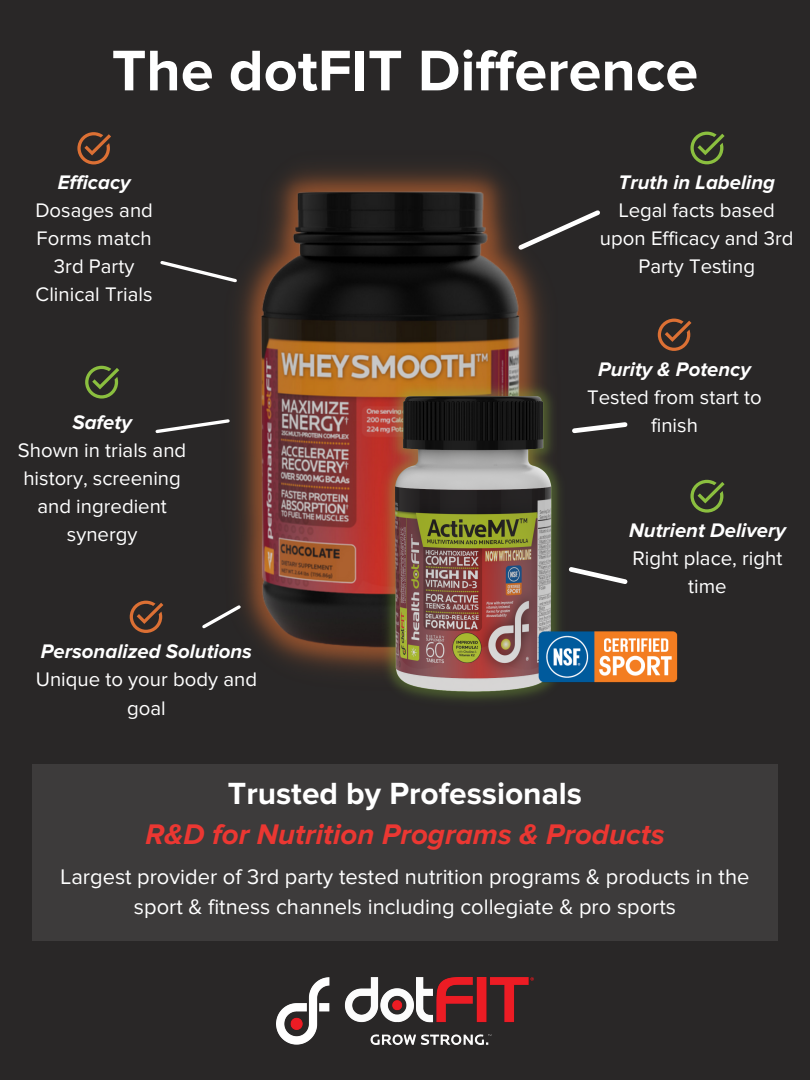
<style>
.page{position:relative;width:810px;height:1080px;background:#292727}
.page>*{position:absolute;margin:0;border:0;box-sizing:border-box;transform-origin:0 0}
.t1{font:700 59.38px "Proxima Nova";color:#fff}
.t2{font:700 31.75px "Proxima Nova";color:#fff}
.t3{font:italic 700 29.38px "Proxima Nova";color:#eb3732}
.t4{font:21.88px/30.5px "Proxima Nova";color:#fff;text-align:center}
.t5{font:20.38px/28.1px "Proxima Nova";color:#fff;text-align:center}
.t6{font:italic 700 20.38px "Proxima Nova";color:#fff}
.t7{font:20.31px/28.1px "Proxima Nova";color:#fff;text-align:center}
.t8{font:italic 700 20.31px "Proxima Nova";color:#fff}
</style>
<div class="page">
<svg style="left:561px;top:210px;width:39px;height:22px"></svg>
<svg style="left:160px;top:261px;width:60px;height:18px"></svg>
<svg style="left:572px;top:422px;width:56px;height:12px"></svg>
<svg style="left:155px;top:420px;width:65px;height:14px"></svg>
<img style="left:220px;top:169px;width:341px;height:504px">
<img style="left:377px;top:378px;width:184px;height:323px">
<img style="left:533px;top:623px;width:145px;height:67px">
<svg style="left:77px;top:132px;width:34px;height:32px"></svg>
<svg style="left:85px;top:366px;width:34px;height:33px"></svg>
<svg style="left:202px;top:602px;width:42px;height:29px"></svg>
<svg style="left:130px;top:601px;width:33px;height:32px"></svg>
<svg style="left:690px;top:132px;width:35px;height:32px"></svg>
<svg style="left:658px;top:319px;width:33px;height:32px"></svg>
<svg style="left:690px;top:480px;width:35px;height:33px"></svg>
<svg style="left:568px;top:567px;width:60px;height:17px"></svg>
<img style="left:276px;top:978px;width:257px;height:67px">
<div style="left:32px;top:764px;width:746px;height:177px;background:#3d3b3b"></div>
<p class="t1" style="left:112px;top:43px;width:588px">The dotFIT Difference</p>
<p class="t8" style="left:58px;top:173px;width:74px">Efficacy</p>
<p class="t7" style="left:35px;top:197px;width:119px">Dosages and<br>Forms match<br>3rd Party<br>Clinical Trials</p>
<p class="t6" style="left:72px;top:413px;width:61px">Safety</p>
<p class="t5" style="left:18px;top:437px;width:170px">Shown in trials and history, screening and ingredient synergy</p>
<p class="t6" style="left:41px;top:642px;width:212px">Personalized Solutions</p>
<p class="t5" style="left:36px;top:666px;width:223px">Unique to your body and goal</p>
<p class="t6" style="left:619px;top:173px;width:158px">Truth in Labeling</p>
<p class="t5" style="left:600px;top:197px;width:195px">Legal facts based upon Efficacy and 3rd<br>Party Testing</p>
<p class="t8" style="left:598px;top:360px;width:154px">Purity &amp; Potency</p>
<p class="t7" style="left:587px;top:384px;width:176px">Tested from start to finish</p>
<p class="t6" style="left:629px;top:521px;width:158px">Nutrient Delivery</p>
<p class="t5" style="left:633px;top:545px;width:151px">Right place, right time</p>
<p class="t2" style="left:228px;top:779px;width:356px">Trusted by Professionals</p>
<p class="t3" style="left:146px;top:821px;width:521px">R&amp;D for Nutrition Programs &amp; Products</p>
<p class="t4" style="left:61px;top:862px;width:690px">Largest provider of 3rd party tested nutrition programs &amp; products in the sport &amp; fitness channels including collegiate &amp; pro sports</p>
</div>
